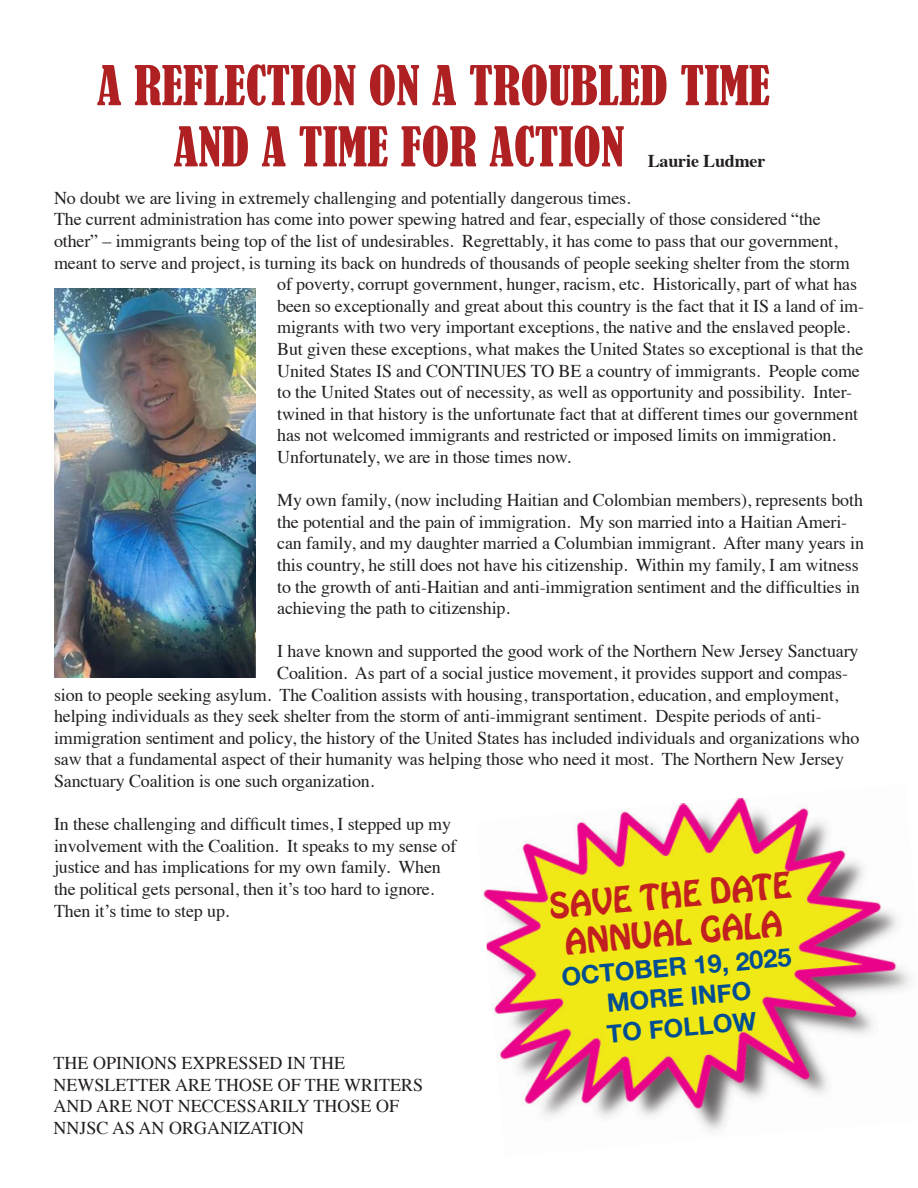
<style>
.page{position:relative;width:918px;height:1188px;background:#fff}
.page>*{position:absolute;margin:0;border:0;box-sizing:border-box;transform-origin:0 0}
.t1{font:condensed 51px/61.2px "Bernard";color:#af2023}
.t2{font:31.5px/37.8px "Hobo Std";color:#c21f20;text-align:center}
.t3{font:700 25.2px/30.3px "Helvetica Neue";color:#004e92;text-align:center}
.t4{font:18px/21.6px "Times";letter-spacing:-.01em;color:#231f20}
.t5{font:700 18px "Times";letter-spacing:-.01em;color:#231f20}
</style>
<div class="page">
<img style="left:483px;top:798px;width:428px;height:333px">
<img style="left:54px;top:288px;width:202px;height:390px">
<h1 class="t1" style="left:174px;top:56px;width:598px;text-indent:-77px">A REFLECTION ON A TROUBLED TIME<br>AND A TIME FOR ACTION</h1>
<p class="t5" style="left:648px;top:143px;width:119px">Laurie Ludmer</p>
<p class="t4" style="left:54px;top:185px;width:578px">No doubt we are living in extremely challenging and potentially dangerous times.</p>
<p class="t4" style="left:54px;top:207px;width:768px">The current administration has come into power spewing hatred and fear, especially of those considered “the</p>
<p class="t4" style="left:54px;top:229px;width:785px">other” – immigrants being top of the list of undesirables. Regrettably, it has come to pass that our government,</p>
<p class="t4" style="left:54px;top:250px;width:797px">meant to serve and project, is turning its back on hundreds of thousands of people seeking shelter from the storm</p>
<p class="t4" style="left:277px;top:272px;width:581px">of poverty, corrupt government, hunger, racism, etc. Historically, part of what has</p>
<p class="t4" style="left:277px;top:293px;width:588px">been so exceptionally and great about this country is the fact that it IS a land of im-</p>
<p class="t4" style="left:277px;top:315px;width:575px">migrants with two very important exceptions, the native and the enslaved people.</p>
<p class="t4" style="left:277px;top:337px;width:588px">But given these exceptions, what makes the United States so exceptional is that the</p>
<p class="t4" style="left:277px;top:358px;width:584px">United States IS and CONTINUES TO BE a country of immigrants. People come</p>
<p class="t4" style="left:277px;top:380px;width:576px">to the United States out of necessity, as well as opportunity and possibility. Inter-</p>
<p class="t4" style="left:277px;top:401px;width:583px">twined in that history is the unfortunate fact that at different times our government</p>
<p class="t4" style="left:277px;top:423px;width:560px">has not welcomed immigrants and restricted or imposed limits on immigration.</p>
<p class="t4" style="left:277px;top:445px;width:295px">Unfortunately, we are in those times now.</p>
<p class="t4" style="left:277px;top:488px;width:588px">My own family, (now including Haitian and Colombian members), represents both the potential and the pain of immigration. My son married into a Haitian Ameri&shy;can family, and my daughter married a Columbian immigrant. After many years in this country, he still does not have his citizenship. Within my family, I am witness to the growth of anti-Haitian and anti-immigration sentiment and the difficulties in achieving the path to citizenship.</p>
<p class="t4" style="left:277px;top:639px;width:583px">I have known and supported the good work of the Northern New Jersey Sanctuary</p>
<p class="t4" style="left:277px;top:661px;width:572px">Coalition. As part of a social justice movement, it provides support and compas-</p>
<p class="t4" style="left:54px;top:682px;width:786px">sion to people seeking asylum. The Coalition assists with housing, transportation, education, and employment,</p>
<p class="t4" style="left:54px;top:704px;width:769px">helping individuals as they seek shelter from the storm of anti-immigrant sentiment. Despite periods of anti-</p>
<p class="t4" style="left:54px;top:725px;width:807px">immigration sentiment and policy, the history of the United States has included individuals and organizations who</p>
<p class="t4" style="left:54px;top:747px;width:792px">saw that a fundamental aspect of their humanity was helping those who need it most. The Northern New Jersey</p>
<p class="t4" style="left:54px;top:769px;width:322px">Sanctuary Coalition is one such organization.</p>
<p class="t4" style="left:54px;top:812px;width:404px">In these challenging and difficult times, I stepped up my involvement with the Coalition. It speaks to my sense of justice and has implications for my own family. When the political gets personal, then it’s too hard to ignore.<br>Then it’s time to step up.</p>
<h2 class="t2" style="left:548px;top:887px;width:244px;rotate:-5deg">SAVE THE DATE<br>ANNUAL GALA</h2>
<h3 class="t3" style="left:560px;top:961px;width:232px;rotate:-5deg">OCTOBER 19, 2025<br>MORE INFO<br>TO FOLLOW</h3>
<p class="t4" style="left:54px;top:1051px;width:371px">THE OPINIONS EXPRESSED IN THE<br>NEWSLETTER ARE THOSE OF THE WRITERS<br>AND ARE NOT NECCESSARILY THOSE OF<br>NNJSC AS AN ORGANIZATION</p>
</div>
